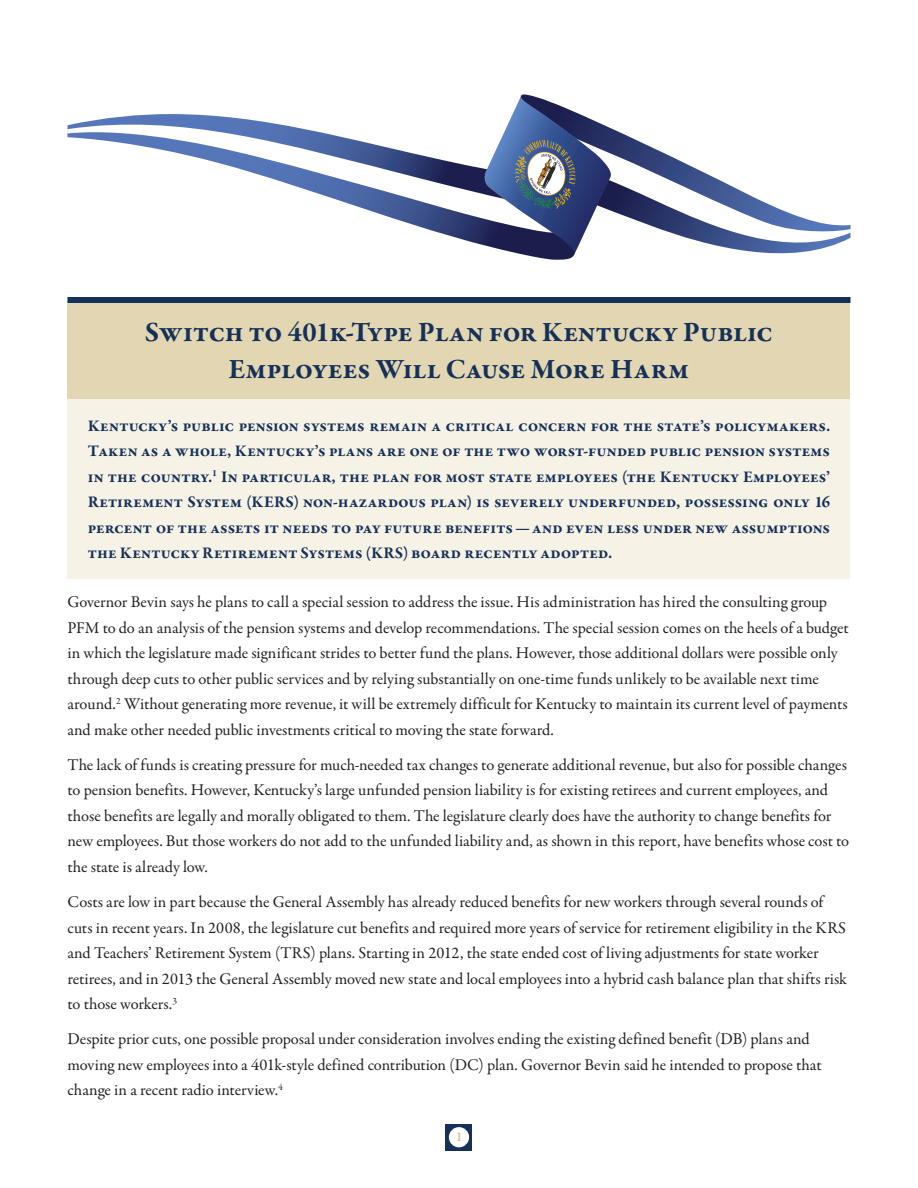
<style>
.page{position:relative;width:918px;height:1188px;background:#fff}
.page>*{position:absolute;margin:0;border:0;box-sizing:border-box;transform-origin:0 0}
.Heading{font:700 28.5px/37.5px "Garamond Premr Pro";letter-spacing:-.005em;color:#153059;text-align:center}
.body_copy{font:16.5px/25.5px "Garamond Premr Pro";letter-spacing:-.005em;color:#231f20}
.intro_paragraph{font:700 16.5px/25.5px "Garamond Premr Pro";letter-spacing:.01em;color:#153059;text-align:justify}
.References{font:500 13.5px "Garamond Premr Pro";color:#ccb576}
</style>
<div class="page">
<div style="left:446px;top:1124px;width:26px;height:27px;background:#153059"></div>
<div style="left:449px;top:1127px;width:20px;height:20px;background:#fff;border-radius:50%"></div>
<svg style="left:68px;top:95px;width:782px;height:165px"></svg>
<div style="left:68px;top:300px;width:782px;height:99px;background:#e3d7b3"></div>
<div style="left:68px;top:399px;width:782px;height:180px;background:#f6f2e6"></div>
<div style="left:68px;top:297px;width:782px;height:6px;background:#153059"></div>
<p class="Heading" style="left:145px;top:314px;width:630px">Switch to 401k-Type Plan for Kentucky Public<br>Employees Will Cause More Harm</p>
<p class="intro_paragraph" style="left:88px;top:413px;width:744px">Kentucky’s public pension systems remain a critical concern for the state’s policymakers.<br>Taken as a whole, Kentucky’s plans are one of the two worst-funded public pension systems in the country.<sup>1</sup> In particular, the plan for most state employees (the Kentucky Employees’ Retirement System (KERS) non-hazardous plan) is severely underfunded, possessing only 16 percent of the assets it needs to pay future benefits—and even less under new assumptions the Kentucky Retirement Systems (KRS) board recently adopted.</p>
<p class="body_copy" style="left:68px;top:590px;width:783px">Governor Bevin says he plans to call a special session to address the issue. His administration has hired the consulting group PFM to do an analysis of the pension systems and develop recommendations. The special session comes on the heels of a budget in which the legislature made significant strides to better fund the plans. However, those additional dollars were possible only through deep cuts to other public services and by relying substantially on one-time funds unlikely to be available next time around.<sup>2</sup> Without generating more revenue, it will be extremely difficult for Kentucky to maintain its current level of payments and make other needed public investments critical to moving the state forward.</p>
<p class="body_copy" style="left:68px;top:752px;width:783px">The lack of funds is creating pressure for much-needed tax changes to generate additional revenue, but also for possible changes to pension benefits. However, Kentucky’s large unfunded pension liability is for existing retirees and current employees, and those benefits are legally and morally obligated to them. The legislature clearly does have the authority to change benefits for new employees. But those workers do not add to the unfunded liability and, as shown in this report, have benefits whose cost to the state is already low.</p>
<p class="body_copy" style="left:68px;top:889px;width:781px">Costs are low in part because the General Assembly has already reduced benefits for new workers through several rounds of cuts in recent years. In 2008, the legislature cut benefits and required more years of service for retirement eligibility in the KRS and Teachers’ Retirement System (TRS) plans. Starting in 2012, the state ended cost of living adjustments for state worker retirees, and in 2013 the General Assembly moved new state and local employees into a hybrid cash balance plan that shifts risk to those workers.<sup>3</sup></p>
<p class="body_copy" style="left:68px;top:1027px;width:756px">Despite prior cuts, one possible proposal under consideration involves ending the existing defined benefit (DB) plans and moving new employees into a 401k-style defined contribution (DC) plan. Governor Bevin said he intended to propose that change in a recent radio interview.<sup>4</sup></p>
<p class="References" style="left:456px;top:1128px;width:8px">1</p>
</div>
